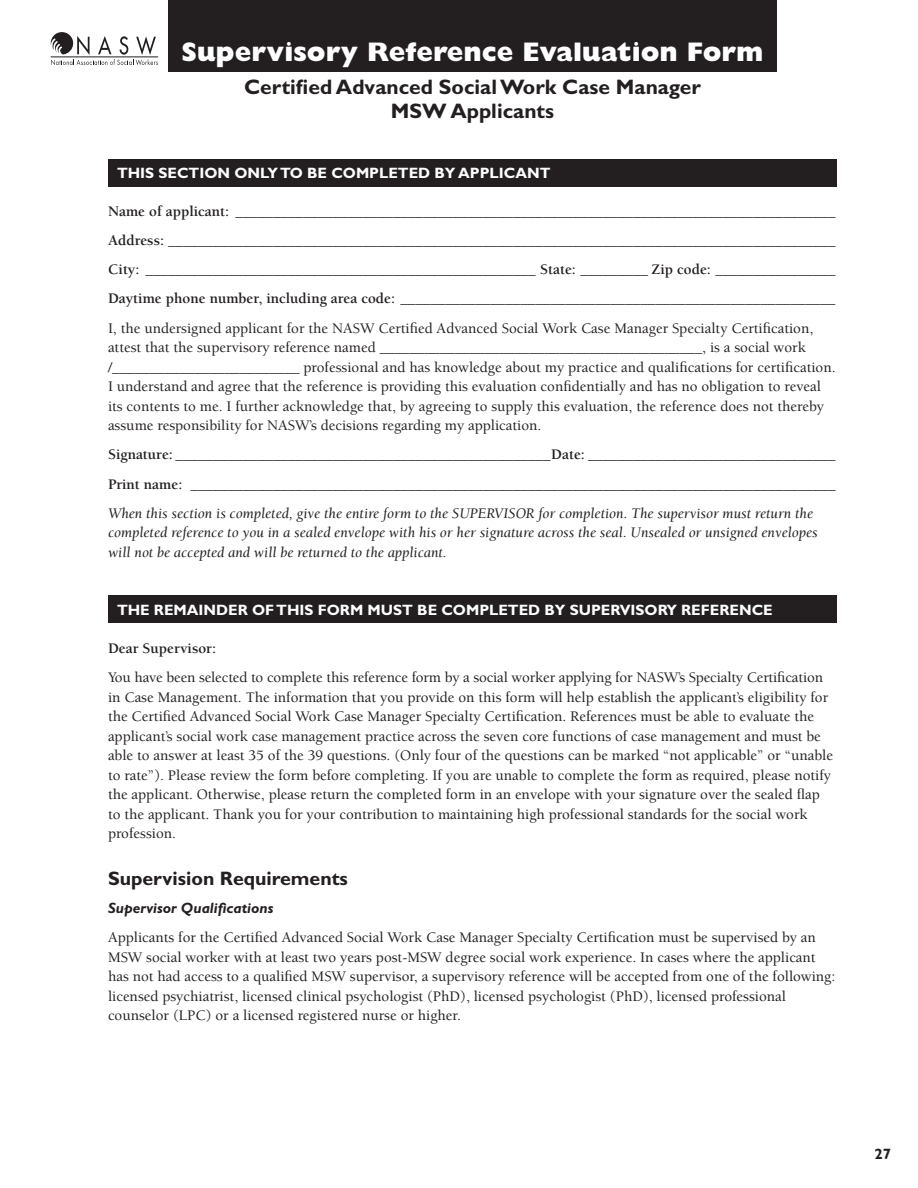
<style>
.page{position:relative;width:918px;height:1188px;background:#fff}
.page>*{position:absolute;margin:0;border:0;box-sizing:border-box;transform-origin:0 0}
.t1{font:800 27px "Gill Sans";color:#fff}
.t2{font:700 21px/24px "Gill Sans";color:#231f20;text-align:center}
.t3{font:700 19.5px "Gill Sans";color:#231f20}
.t4{font:500 15px/19.5px "Berkeley";color:#231f20}
.t5{font:700 15px "Berkeley";color:#231f20}
.t6{font:italic 15px/19.5px "Berkeley";color:#231f20}
.t7{font:700 15px "Gill Sans";color:#fff}
.t8{font:italic 700 15px "Gill Sans";color:#231f20}
.t9{font:700 15px "Gill Sans";color:#231f20}
.s1{font-weight:700}
</style>
<div class="page">
<div style="left:168px;top:0;width:609px;height:72px;background:#231f20"></div>
<div style="left:108px;top:596px;width:729px;height:27px;background:#231f20"></div>
<div style="left:108px;top:159px;width:729px;height:28px;background:#231f20"></div>
<svg style="left:51px;top:32px;width:107px;height:33px"></svg>
<h1 class="t1" style="left:182px;top:36px;width:583px">Supervisory Reference Evaluation Form</h1>
<h2 class="t2" style="left:244px;top:75px;width:458px">Certified Advanced Social Work Case Manager<br>MSW Applicants</h2>
<h3 class="t7" style="left:117px;top:164px;width:435px">THIS SECTION ONLY TO BE COMPLETED BY APPLICANT</h3>
<p class="t4" style="left:108px;top:201px;width:729px"><span class="s1">Name of applicant:</span> ________________________________________________________________________________</p>
<p class="t4" style="left:108px;top:231px;width:729px"><span class="s1">Address:</span> _________________________________________________________________________________________</p>
<p class="t5" style="left:108px;top:261px;width:729px">City: ____________________________________________________ State: _________ Zip code: ________________</p>
<p class="t5" style="left:108px;top:291px;width:729px">Daytime phone number, including area code: __________________________________________________________</p>
<p class="t4" style="left:108px;top:318px;width:707px">I, the undersigned applicant for the NASW Certified Advanced Social Work Case Manager Specialty Certification, attest that the supervisory reference named ___________________________________________, is a social work</p>
<p class="t4" style="left:108px;top:357px;width:729px">/_________________________ professional and has knowledge about my practice and qualifications for certification.<br>I understand and agree that the reference is providing this evaluation confidentially and has no obligation to reveal its contents to me. I further acknowledge that, by agreeing to supply this evaluation, the reference does not thereby assume responsibility for NASW’s decisions regarding my application.</p>
<p class="t5" style="left:108px;top:447px;width:729px">Signature: __________________________________________________Date: _________________________________</p>
<p class="t5" style="left:108px;top:476px;width:729px">Print name: ______________________________________________________________________________________</p>
<p class="t6" style="left:108px;top:504px;width:711px">When this section is completed, give the entire form to the SUPERVISOR for completion. The supervisor must return the completed reference to you in a sealed envelope with his or her signature across the seal. Unsealed or unsigned envelopes will not be accepted and will be returned to the applicant.</p>
<h3 class="t7" style="left:117px;top:601px;width:657px">THE REMAINDER OF THIS FORM MUST BE COMPLETED BY SUPERVISORY REFERENCE</h3>
<p class="t5" style="left:108px;top:640px;width:110px">Dear Supervisor:</p>
<p class="t4" style="left:108px;top:668px;width:727px">You have been selected to complete this reference form by a social worker applying for NASW’s Specialty Certification in Case Management. The information that you provide on this form will help establish the applicant’s eligibility for the Certified Advanced Social Work Case Manager Specialty Certification. References must be able to evaluate the applicant’s social work case management practice across the seven core functions of case management and must be able to answer at least 35 of the 39 questions. (Only four of the questions can be marked “not applicable” or “unable to rate”). Please review the form before completing. If you are unable to complete the form as required, please notify the applicant. Otherwise, please return the completed form in an envelope with your signature over the sealed flap to the applicant. Thank you for your contribution to maintaining high professional standards for the social work profession.</p>
<h2 class="t3" style="left:108px;top:866px;width:241px">Supervision Requirements</h2>
<h3 class="t8" style="left:108px;top:899px;width:167px">Supervisor Qualifications</h3>
<p class="t4" style="left:108px;top:928px;width:729px">Applicants for the Certified Advanced Social Work Case Manager Specialty Certification must be supervised by an MSW social worker with at least two years post-MSW degree social work experience. In cases where the applicant has not had access to a qualified MSW supervisor, a supervisory reference will be accepted from one of the following: licensed psychiatrist, licensed clinical psychologist (PhD), licensed psychologist (PhD), licensed professional counselor (LPC) or a licensed registered nurse or higher.</p>
<p class="t9" style="left:874px;top:1145px;width:18px">27</p>
</div>
